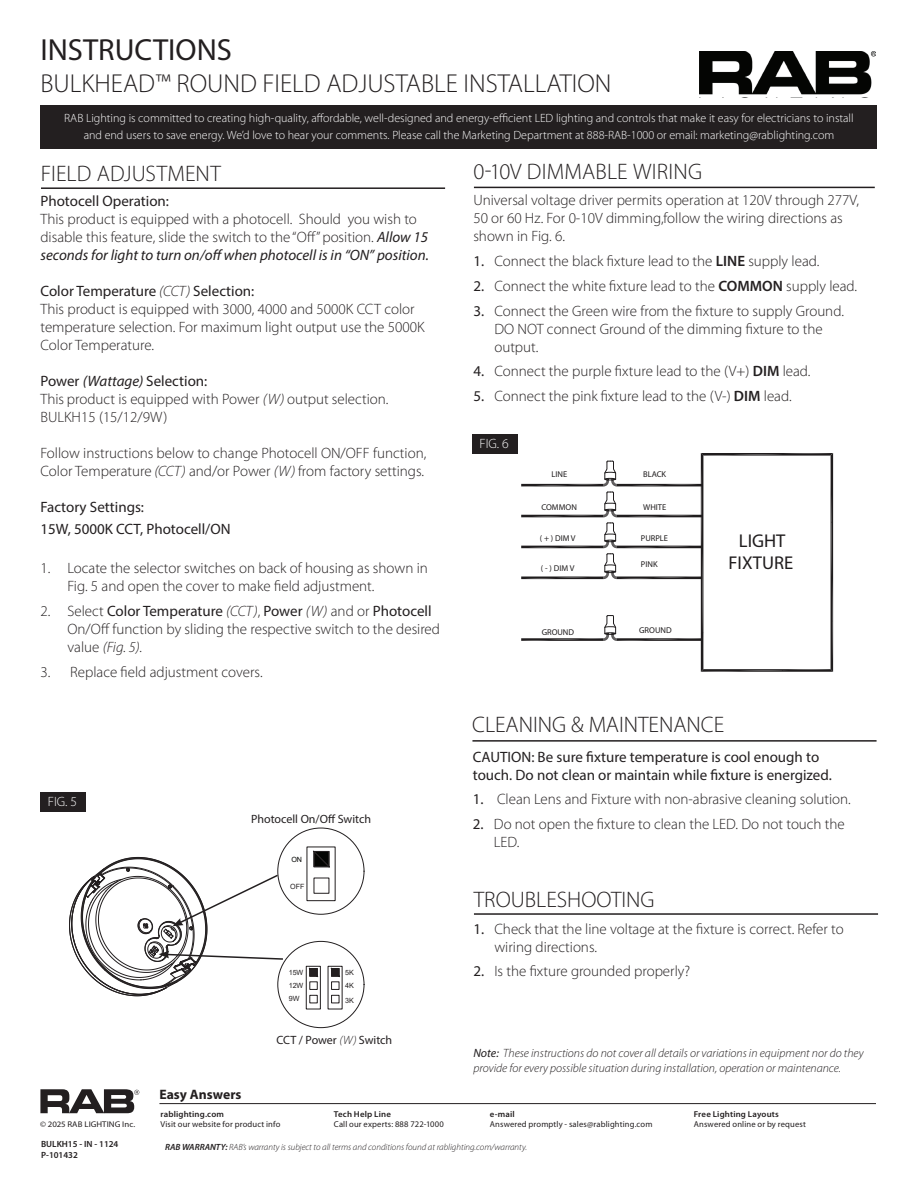
<style>
.page{position:relative;width:918px;height:1188px;background:#fff}
.page>*{position:absolute;margin:0;border:0;box-sizing:border-box;transform-origin:0 0}
.t1{font:30.6px "Myriad Pro";color:#231f20}
.t2{font:300 25.95px "Myriad Pro";color:#231f20}
.t3{font:300 22.5px "Myriad Pro";color:#231f20}
.t4{font:900 18.6px/22.4px "Myriad Pro";color:#201d1e;text-align:center}
.t5{font:300 15px/18px "Myriad Pro";color:#231f20}
.t6{font:15px/18px "Myriad Pro";color:#231f20}
.t7{font:700 13.65px "Myriad Pro";color:#231f20}
.t8{font:300 13.5px "Myriad Pro";color:#fff}
.t9{font:300 12px/16.5px "Myriad Pro";color:#fff;text-align:center}
.t10{font:italic 300 12px/15px "Myriad Pro";color:#231f20}
.t11{font:12px "Myriad Pro";color:#231f20}
.t12{font:italic 300 9px "Myriad Pro";color:#231f20}
.t13{font:600 9px "Myriad Pro";color:#231f20}
.t14{font:8.55px "Myriad Pro";letter-spacing:.015em;color:#231f20}
.t15{font:600 8.55px "Myriad Pro";letter-spacing:.02em;color:#231f20}
.t16{font:900 8.4px "Myriad Pro";color:#201d1e}
.t17{font:8.25px "Myriad Pro";letter-spacing:.005em;color:#231f20;scale:1.06 1}
.t18{font:7.2px/12.5px "Arial";color:#231f20}
.t19{font:7.2px "Arial";color:#040503}
.s1{font-weight:400;font-style:italic}
.s2{font-weight:400}
.s3{font-style:italic}
.s4{font-weight:300;font-style:italic}
.s5{font-weight:600}
</style>
<div class="page">
<div style="left:40px;top:105px;width:838px;height:44px;background:#231f20"></div>
<img style="left:700px;top:51px;width:176px;height:44px">
<hr style="left:472px;top:740px;width:405px;height:2px;background:#231f20">
<hr style="left:474px;top:913px;width:404px;height:2px;background:#231f20">
<hr style="left:159px;top:1103px;width:716px;height:1px;background:#231f20">
<svg style="left:40px;top:1089px;width:99px;height:24px"></svg>
<hr style="left:41px;top:187px;width:404px;height:2px;background:#231f20">
<hr style="left:474px;top:187px;width:401px;height:1px;background:#231f20">
<svg style="left:521px;top:453px;width:312px;height:219px"></svg>
<div style="left:472px;top:434px;width:46px;height:20px;background:#231f20"></div>
<svg style="left:316px;top:853px;width:11px;height:12px"></svg>
<div style="left:314px;top:851px;width:15px;height:16px;border:1px solid #231f20"></div>
<svg style="left:331px;top:968px;width:9px;height:9px"></svg>
<div style="left:331px;top:968px;width:8px;height:8px;border:1px solid #231f20"></div>
<div style="left:331px;top:982px;width:8px;height:8px;border:1px solid #231f20"></div>
<div style="left:331px;top:995px;width:8px;height:8px;border:1px solid #231f20"></div>
<div style="left:306px;top:966px;width:14px;height:43px;border:1px solid #231f20"></div>
<svg style="left:309px;top:968px;width:9px;height:9px"></svg>
<div style="left:310px;top:968px;width:7px;height:8px;border:1px solid #231f20"></div>
<div style="left:310px;top:982px;width:7px;height:8px;border:1px solid #231f20"></div>
<div style="left:310px;top:995px;width:7px;height:8px;border:1px solid #231f20"></div>
<svg style="left:69px;top:857px;width:216px;height:139px"></svg>
<div style="left:40px;top:793px;width:46px;height:19px;background:#231f20"></div>
<h1 class="t1" style="left:40px;top:31px;width:193px">INSTRUCTIONS</h1>
<h2 class="t2" style="left:40px;top:67px;width:572px">BULKHEAD™ ROUND FIELD ADJUSTABLE INSTALLATION</h2>
<p class="t9" style="left:64px;top:110px;width:791px">RAB Lighting is committed to creating high-quality, affordable, well-designed and energy-efficient LED lighting and controls that make it easy for electricians to install and end users to save energy. We’d love to hear your comments. Please call the Marketing Department at 888-RAB-1000 or email: marketing@rablighting.com</p>
<h3 class="t3" style="left:41px;top:160px;width:181px">FIELD ADJUSTMENT</h3>
<p class="t6" style="left:40px;top:192px;width:130px">Photocell Operation:</p>
<p class="t5" style="left:40px;top:210px;width:390px">This product is equipped with a photocell. Should you wish to disable this feature, slide the switch to the “Off” position. <span class="s1">Allow 15 seconds for light to turn on/off when photocell is in “ON” position.</span></p>
<p class="t5" style="left:40px;top:282px;width:386px"><span class="s2">Color Temperature</span> <span class="s3">(CCT)</span> <span class="s2">Selection:<br></span>This product is equipped with 3000, 4000 and 5000K CCT color temperature selection. For maximum light output use the 5000K Color Temperature.</p>
<p class="t5" style="left:40px;top:372px;width:350px"><span class="s2">Power</span> <span class="s1">(Wattage)</span> <span class="s2">Selection:<br></span>This product is equipped with Power <span class="s3">(W)</span> output selection.<br>BULKH15 (15/12/9W)</p>
<p class="t5" style="left:40px;top:444px;width:387px">Follow instructions below to change Photocell ON/OFF function,<br>Color Temperature <span class="s3">(CCT)</span> and/or Power <span class="s3">(W)</span> from factory settings.</p>
<p class="t6" style="left:40px;top:496px;width:192px;line-height:21.8px">Factory Settings:<br>15W, 5000K CCT, Photocell/ON</p>
<p class="t5" style="left:68px;top:559px;width:362px;text-indent:-27px">1. Locate the selector switches on back of housing as shown in<br>Fig. 5 and open the cover to make field adjustment.</p>
<p class="t5" style="left:67px;top:602px;width:374px;text-indent:-27px">2. Select <span class="s2">Color Temperature</span> <span class="s3">(CCT)</span>, <span class="s2">Power</span> <span class="s3">(W)</span> and or <span class="s2">Photocell<br></span>On/Off function by sliding the respective switch to the desired value <span class="s3">(Fig. 5).</span></p>
<p class="t5" style="left:40px;top:663px;width:224px">3. Replace field adjustment covers.</p>
<p class="t8" style="left:40px;top:794px;width:38px"><sup>6</sup>FIG. 5</p>
<p class="t11" style="left:251px;top:811px;width:122px">Photocell On/Off Switch</p>
<p class="t19" style="left:291px;top:854px;width:12px">ON</p>
<p class="t18" style="left:290px;top:880px;width:16px">OFF</p>
<p class="t18" style="left:289px;top:966px;width:16px">15W<br>12W</p>
<p class="t18" style="left:289px;top:992px;width:12px">9W</p>
<p class="t18" style="left:345px;top:966px;width:10px;line-height:13.4px">5K<br>4K</p>
<p class="t18" style="left:345px;top:994px;width:10px">3K</p>
<p class="t11" style="left:276px;top:1032px;width:117px">CCT / Power <span class="s4">(W)</span> Switch</p>
<h3 class="t3" style="left:473px;top:158px;width:230px">0-10V DIMMABLE WIRING</h3>
<p class="t5" style="left:473px;top:191px;width:387px">Universal voltage driver permits operation at 120V through 277V,<br>50 or 60 Hz. For 0-10V dimming,follow the wiring directions as shown in Fig. 6.</p>
<p class="t5" style="left:473px;top:252px;width:348px"><span class="s2">1.</span> Connect the black fixture lead to the <span class="s5">LINE</span> supply lead.</p>
<p class="t5" style="left:473px;top:277px;width:385px"><span class="s2">2.</span> Connect the white fixture lead to the <span class="s5">COMMON</span> supply lead.</p>
<p class="t5" style="left:494px;top:302px;width:351px;text-indent:-21px"><span class="s2">3.</span> Connect the Green wire from the fixture to supply Ground.<br>DO NOT connect Ground of the dimming fixture to the output.</p>
<p class="t5" style="left:473px;top:362px;width:339px"><span class="s2">4.</span> Connect the purple fixture lead to the (V+) <span class="s5">DIM</span> lead.</p>
<p class="t5" style="left:473px;top:387px;width:320px"><span class="s2">5.</span> Connect the pink fixture lead to the (V-) <span class="s5">DIM</span> lead.</p>
<p class="t8" style="left:472px;top:435px;width:38px"><sup>6</sup>FIG. 6</p>
<p class="t16" style="left:552px;top:469px;width:17px">LINE</p>
<p class="t16" style="left:643px;top:469px;width:25px">BLACK</p>
<p class="t16" style="left:643px;top:502px;width:25px">WHITE</p>
<p class="t16" style="left:641px;top:533px;width:29px">PURPLE</p>
<p class="t16" style="left:541px;top:502px;width:37px">COMMON</p>
<p class="t16" style="left:540px;top:533px;width:37px">( + ) DIM V</p>
<p class="t16" style="left:541px;top:563px;width:35px">( - ) DIM V</p>
<p class="t16" style="left:641px;top:559px;width:18px">PINK</p>
<p class="t16" style="left:542px;top:627px;width:34px">GROUND</p>
<p class="t16" style="left:639px;top:625px;width:34px">GROUND</p>
<p class="t4" style="left:729px;top:529px;width:66px">LIGHT<br>FIXTURE</p>
<h3 class="t3" style="left:472px;top:711px;width:254px">CLEANING &amp; MAINTENANCE</h3>
<p class="t6" style="left:473px;top:747px;width:361px">CAUTION: Be sure fixture temperature is cool enough to touch. Do not clean or maintain while fixture is energized.</p>
<p class="t5" style="left:473px;top:790px;width:380px"><span class="s2">1.</span> Clean Lens and Fixture with non-abrasive cleaning solution.</p>
<p class="t5" style="left:494px;top:814px;width:353px;text-indent:-21px"><span class="s2">2.</span> Do not open the fixture to clean the LED. Do not touch the<br>LED.</p>
<h3 class="t3" style="left:474px;top:886px;width:182px">TROUBLESHOOTING</h3>
<p class="t5" style="left:494px;top:919px;width:351px;text-indent:-21px"><span class="s2">1.</span> Check that the line voltage at the fixture is correct. Refer to wiring directions.</p>
<p class="t5" style="left:473px;top:962px;width:218px"><span class="s2">2.</span> Is the fixture grounded properly?</p>
<p class="t10" style="left:473px;top:1046px;width:392px"><span class="s2">Note:</span> These instructions do not cover all details or variations in equipment nor do they provide for every possible situation during installation, operation or maintenance.</p>
<p class="t7" style="left:159px;top:1087px;width:84px">Easy Answers</p>
<p class="t15" style="left:160px;top:1109px;width:65px">rablighting.com</p>
<p class="t14" style="left:160px;top:1120px;width:122px">Visit our website for product info</p>
<p class="t15" style="left:334px;top:1109px;width:59px">Tech Help Line</p>
<p class="t14" style="left:334px;top:1120px;width:111px">Call our experts: 888 722-1000</p>
<p class="t15" style="left:490px;top:1109px;width:26px">e-mail</p>
<p class="t14" style="left:490px;top:1120px;width:164px">Answered promptly - sales@rablighting.com</p>
<p class="t15" style="left:694px;top:1109px;width:87px">Free Lighting Layouts</p>
<p class="t17" style="left:40px;top:1120px;width:91px">© 2025 RAB LIGHTING Inc.</p>
<p class="t14" style="left:694px;top:1120px;width:114px">Answered online or by request</p>
<p class="t12" style="left:165px;top:1142px;width:363px"><span class="s5">RAB WARRANTY:</span> RAB’s warranty is subject to all terms and conditions found at rablighting.com/warranty.</p>
<p class="t13" style="left:41px;top:1150px;width:38px">P-101432</p>
<p class="t13" style="left:41px;top:1138px;width:79px">BULKH15 - IN - 1124</p>
</div>
